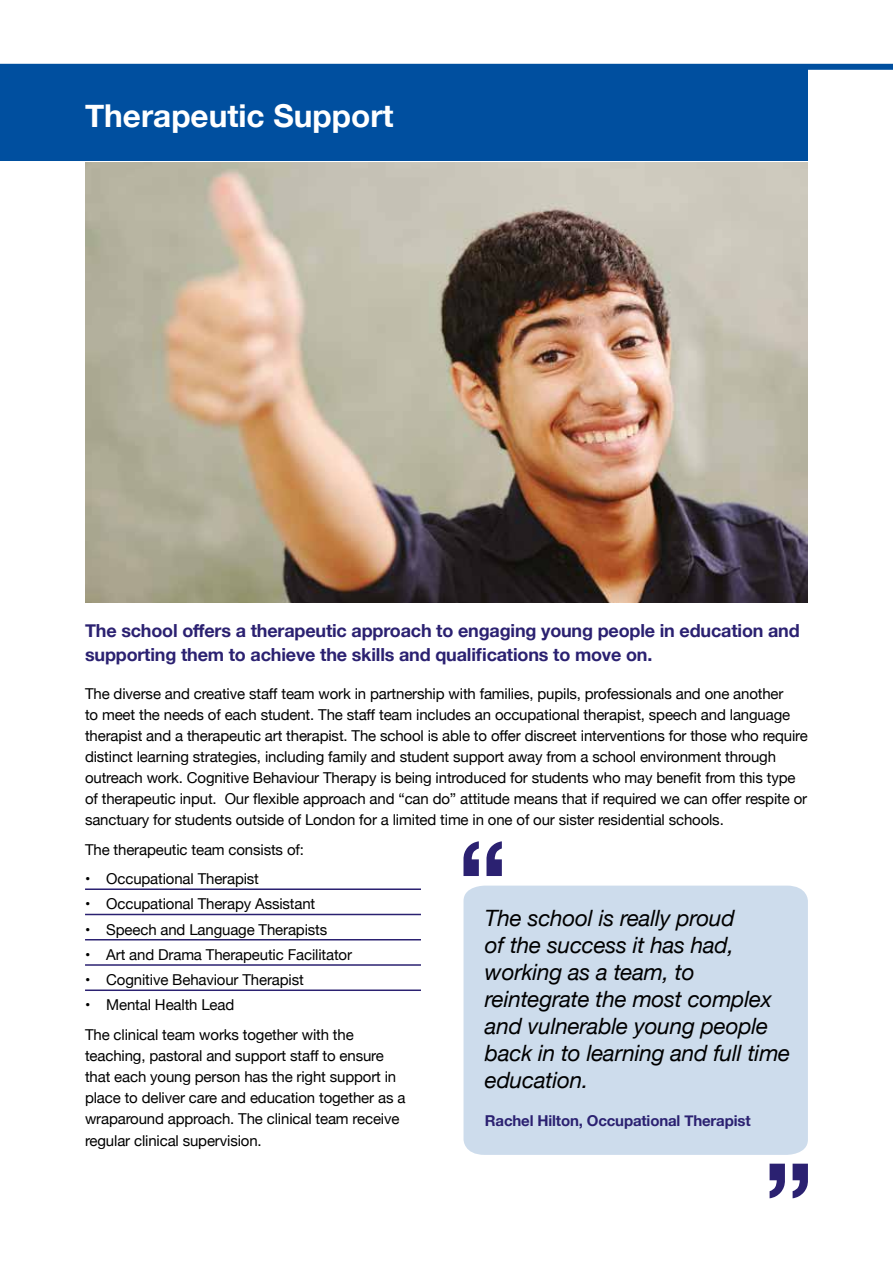
<style>
.page{position:relative;width:893px;height:1263px;background:#fff}
.page>*{position:absolute;margin:0;border:0;box-sizing:border-box;transform-origin:0 0}
.t1{font:700 31.5px "Helvetica Neue";color:#fff}
.t2{font:italic 22.5px/27px "Helvetica Neue";letter-spacing:-.01em;color:#000}
.t3{font:700 18px/24px "Helvetica Neue";letter-spacing:-.01em;color:#2b2171}
.t4{font:15px/21px "Helvetica Neue";letter-spacing:-.01em;color:#000}
.t5{font:700 15px "Helvetica Neue";letter-spacing:-.01em;color:#2b2171}
</style>
<div class="page">
<div style="left:0;top:69px;width:808px;height:92px;background:#004f9f"></div>
<hr style="left:85px;top:888px;width:336px;height:2px;background:#2b2171">
<hr style="left:85px;top:914px;width:336px;height:1px;background:#2b2171">
<hr style="left:85px;top:939px;width:336px;height:1px;background:#2b2171">
<hr style="left:85px;top:964px;width:336px;height:2px;background:#2b2171">
<hr style="left:85px;top:989px;width:336px;height:2px;background:#2b2171">
<img style="left:85px;top:162px;width:723px;height:441px">
<div style="left:0;top:64px;width:893px;height:6px;background:#004f9f"></div>
<svg style="left:463px;top:841px;width:39px;height:35px"></svg>
<svg style="left:463px;top:885px;width:345px;height:270px;background:#cfddec"></svg>
<svg style="left:770px;top:1164px;width:38px;height:34px"></svg>
<h1 class="t1" style="left:85px;top:91px;width:310px">Therapeutic Support</h1>
<p class="t3" style="left:85px;top:619px;width:716px">The school offers a therapeutic approach to engaging young people in education and supporting them to achieve the skills and qualifications to move on.</p>
<p class="t4" style="left:85px;top:684px;width:724px">The diverse and creative staff team work in partnership with families, pupils, professionals and one another<br>to meet the needs of each student. The staff team includes an occupational therapist, speech and language therapist and a therapeutic art therapist. The school is able to offer discreet interventions for those who require distinct learning strategies, including family and student support away from a school environment through outreach work. Cognitive Behaviour Therapy is being introduced for students who may benefit from this type of therapeutic input. Our flexible approach and “can do” attitude means that if required we can offer respite or sanctuary for students outside of London for a limited time in one of our sister residential schools.</p>
<p class="t4" style="left:85px;top:840px;width:220px">The therapeutic team consists of:</p>
<p class="t4" style="left:85px;top:869px;width:175px">• Occupational Therapist</p>
<p class="t4" style="left:85px;top:894px;width:232px">• Occupational Therapy Assistant</p>
<p class="t4" style="left:85px;top:920px;width:244px">• Speech and Language Therapists</p>
<p class="t4" style="left:85px;top:945px;width:268px">• Art and Drama Therapeutic Facilitator</p>
<p class="t4" style="left:85px;top:970px;width:220px">• Cognitive Behaviour Therapist</p>
<p class="t4" style="left:85px;top:991px;width:270px;line-height:29.5px">• Mental Health Lead<br>The clinical team works together with the</p>
<p class="t4" style="left:85px;top:1046px;width:322px">teaching, pastoral and support staff to ensure that each young person has the right support in place to deliver care and education together as a wraparound approach. The clinical team receive regular clinical supervision.</p>
<h2 class="t2" style="left:485px;top:906px;width:307px">The school is really proud<br>of the success it has had, working as a team, to reintegrate the most complex and vulnerable young people back in to learning and full time education.</h2>
<p class="t5" style="left:485px;top:1109px;width:267px">Rachel Hilton, Occupational Therapist</p>
</div>
